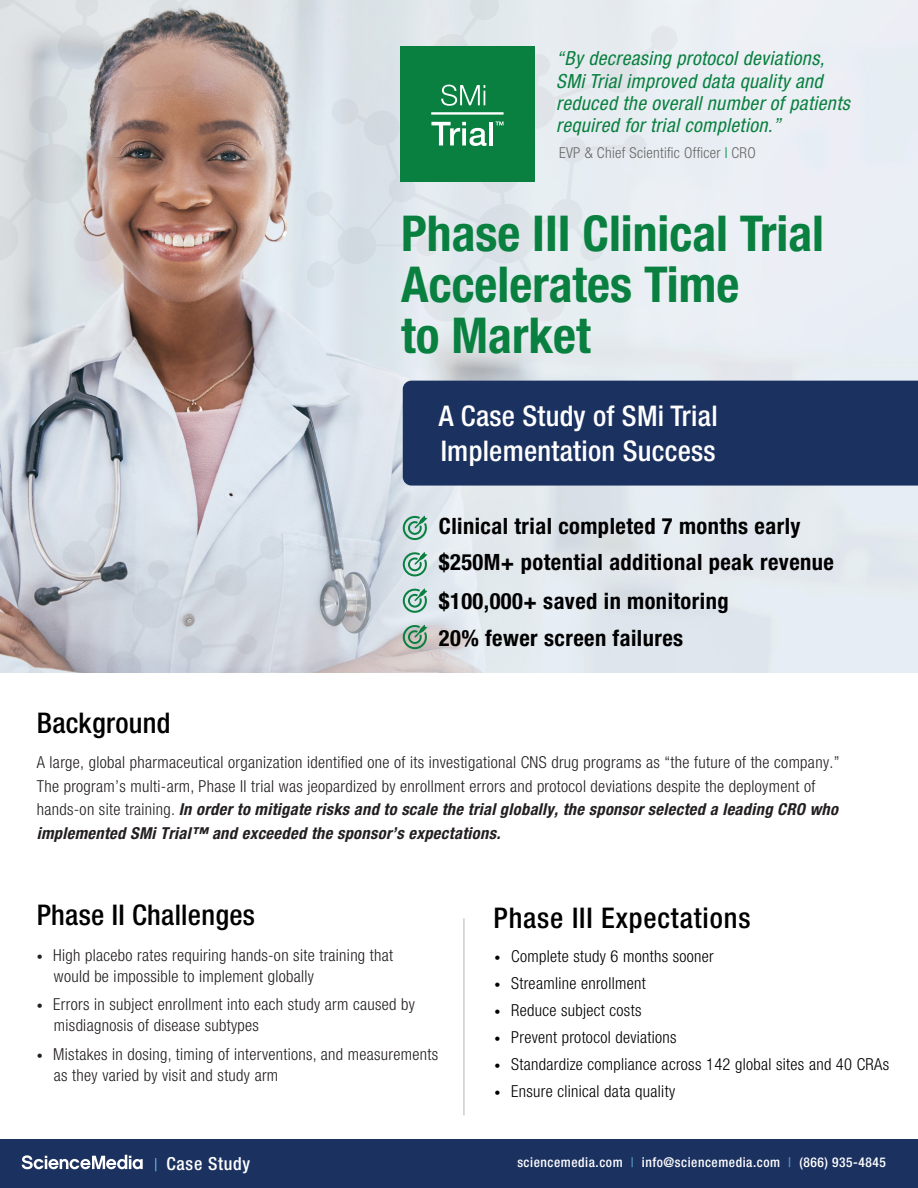
<style>
.page{position:relative;width:918px;height:1188px;background:#fff}
.page>*{position:absolute;margin:0;border:0;box-sizing:border-box;transform-origin:0 0}
.t1{font:700 condensed 49.5px/51px "Helvetica Neue LT Std";color:#098040}
.t2{font:500 condensed 28.5px/34.2px "Helvetica Neue LT Std";letter-spacing:.01em;color:#fff}
.t3{font:500 condensed 28.5px "Helvetica Neue LT Std";letter-spacing:.01em;color:#000}
.t4{font:500 condensed 28.5px "Helvetica Neue LT Std";letter-spacing:.03em;color:#000}
.t5{font:700 condensed 22.5px/36.2px "Helvetica Neue LT Std";letter-spacing:.02em;color:#000}
.t6{font:italic condensed 19.5px/22.5px "Helvetica Neue LT Std";letter-spacing:.02em;color:#098040}
.t7{font:500 condensed 18px "Helvetica Neue LT Std";letter-spacing:.04em;color:#fff}
.t8{font:300 condensed 16.5px/23.5px "Helvetica Neue LT Std";letter-spacing:.02em;color:#231f20}
.t9{font:300 condensed 16.5px "Helvetica Neue LT Std";letter-spacing:.02em;color:#000}
.t10{font:300 condensed 15px "Helvetica Neue LT Std";letter-spacing:.02em;color:#666}
.t11{font:500 condensed 13.5px "Helvetica Neue LT Std";letter-spacing:.04em;color:#fff}
.s1{color:#009245}
.s2{font-weight:700;font-style:italic}
.s3{font-size:12px}
.s4{color:#5396c6}
</style>
<div class="page">
<img style="left:0;top:0;width:918px;height:673px">
<svg style="left:0;top:503px;width:284px;height:170px;background:#c8ccd4"></svg>
<svg style="left:0;top:0;width:226px;height:262px;background:#beaca7"></svg>
<svg style="left:307px;top:0;width:371px;height:322px;background:#e1e7ec"></svg>
<hr style="left:464px;top:918px;width:1px;height:197px;background:#b3b3b3">
<svg style="left:403px;top:515px;width:24px;height:25px"></svg>
<svg style="left:403px;top:552px;width:24px;height:24px"></svg>
<svg style="left:403px;top:588px;width:24px;height:25px"></svg>
<svg style="left:403px;top:625px;width:24px;height:24px"></svg>
<div style="left:403px;top:381px;width:515px;height:105px;background:#1b3160"></div>
<div style="left:400px;top:47px;width:135px;height:135px;background:#098040"></div>
<hr style="left:431px;top:112px;width:73px;height:3px;background:#fff">
<svg style="left:441px;top:85px;width:44px;height:21px"></svg>
<svg style="left:431px;top:122px;width:56px;height:24px"></svg>
<hr style="left:489px;top:122px;width:4px;height:23px;background:#fff">
<svg style="left:496px;top:121px;width:8px;height:4px"></svg>
<div style="left:0;top:1140px;width:918px;height:48px;background:#1b3160"></div>
<svg style="left:22px;top:1155px;width:121px;height:14px"></svg>
<svg style="left:155px;top:1158px;width:1px;height:13px"></svg>
<p class="t6" style="left:556px;top:47px;width:295px">“By decreasing protocol deviations, SMi Trial improved data quality and reduced the overall number of patients required for trial completion.”</p>
<p class="t10" style="left:559px;top:144px;width:198px">EVP &amp; Chief Scientific Officer <span class="s1">I</span> CRO</p>
<h1 class="t1" style="left:401px;top:207px;width:424px">Phase III Clinical Trial<br>Accelerates Time<br>to Market</h1>
<h2 class="t2" style="left:439px;top:399px;width:280px">A Case Study of SMi Trial<br>Implementation Success</h2>
<h2 class="t3" style="left:37px;top:706px;width:135px">Background</h2>
<h3 class="t5" style="left:439px;top:507px;width:397px">Clinical trial completed 7 months early $250M+ potential additional peak revenue</h3>
<h3 class="t5" style="left:439px;top:582px;width:291px;line-height:37.5px">$100,000+ saved in monitoring<br>20% fewer screen failures</h3>
<p class="t8" style="left:37px;top:750px;width:804px">A large, global pharmaceutical organization identified one of its investigational CNS drug programs as “the future of the company.” The program’s multi-arm, Phase II trial was jeopardized by enrollment errors and protocol deviations despite the deployment of hands-on site training. <span class="s2">In order to mitigate risks and to scale the trial globally, the sponsor selected a leading CRO who implemented SMi Trial™ and exceeded the sponsor’s expectations.</span></p>
<h2 class="t3" style="left:37px;top:898px;width:220px">Phase II Challenges</h2>
<p class="t8" style="left:54px;top:944px;width:341px;line-height:21px;text-indent:-17px"><span class="s3">•</span> High placebo rates requiring hands-on site training that would be impossible to implement globally</p>
<p class="t8" style="left:54px;top:994px;width:363px;line-height:21px;text-indent:-17px"><span class="s3">•</span> Errors in subject enrollment into each study arm caused by misdiagnosis of disease subtypes</p>
<p class="t8" style="left:54px;top:1043px;width:386px;line-height:21px;text-indent:-17px"><span class="s3">•</span> Mistakes in dosing, timing of interventions, and measurements as they varied by visit and study arm</p>
<h2 class="t4" style="left:494px;top:901px;width:258px">Phase III Expectations</h2>
<p class="t9" style="left:495px;top:947px;width:221px"><span class="s3">•</span> Complete study 6 months sooner</p>
<p class="t9" style="left:495px;top:974px;width:153px"><span class="s3">•</span> Streamline enrollment</p>
<p class="t9" style="left:495px;top:1001px;width:148px"><span class="s3">•</span> Reduce subject costs</p>
<p class="t9" style="left:495px;top:1028px;width:184px"><span class="s3">•</span> Prevent protocol deviations</p>
<p class="t9" style="left:495px;top:1055px;width:396px"><span class="s3">•</span> Standardize compliance across 142 global sites and 40 CRAs</p>
<p class="t9" style="left:495px;top:1082px;width:182px"><span class="s3">•</span> Ensure clinical data quality</p>
<p class="t7" style="left:167px;top:1153px;width:85px">Case Study</p>
<p class="t11" style="left:517px;top:1154px;width:370px">sciencemedia.com <span class="s4">|</span> info@sciencemedia.com <span class="s4">|</span> (866) 935-4845</p>
</div>
